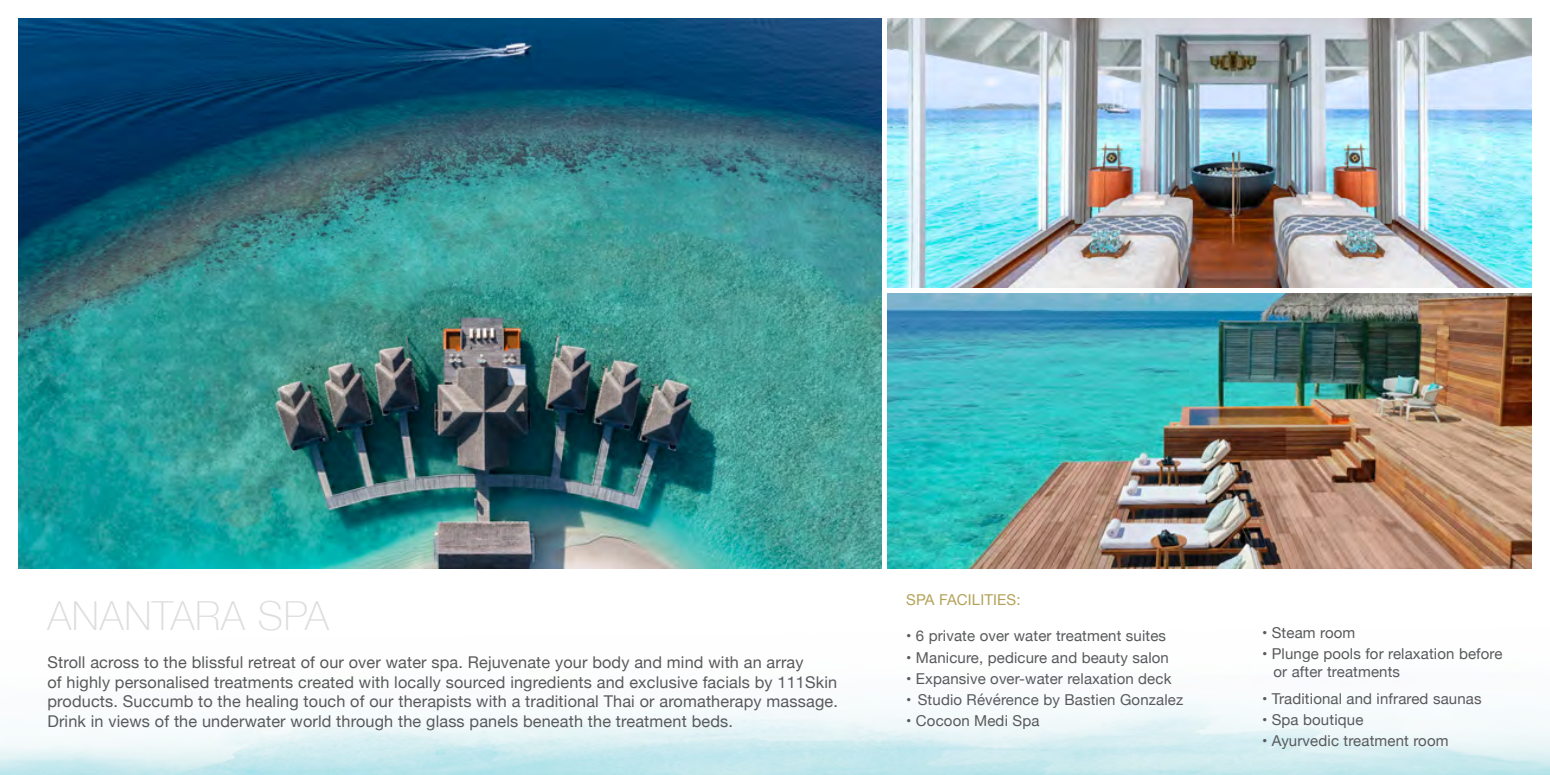
<style>
.page{position:relative;width:1550px;height:775px;background:#fff}
.page>*{position:absolute;margin:0;border:0;box-sizing:border-box;transform-origin:0 0}
.t1{font:100 40px "Helvetica Neue";letter-spacing:.02em;color:#dcddde}
.t2{font:16.25px/19.5px "Helvetica Neue";letter-spacing:.01em;color:#58595b}
.t3{font:15px/18px "Helvetica Neue";letter-spacing:.01em;color:#58595b}
.t4{font:15px "Helvetica Neue";letter-spacing:.01em;color:#b4a258}
</style>
<div class="page">
<img style="left:19px;top:19px;width:862px;height:550px">
<img style="left:887px;top:294px;width:644px;height:275px">
<img style="left:887px;top:19px;width:644px;height:269px">
<h1 class="t1" style="left:47px;top:585px;width:283px">ANANTARA SPA</h1>
<p class="t2" style="left:47px;top:653px;width:792px">Stroll across to the blissful retreat of our over water spa. Rejuvenate your body and mind with an array<br>of highly personalised treatments created with locally sourced ingredients and exclusive facials by 111Skin products. Succumb to the healing touch of our therapists with a traditional Thai or aromatherapy massage.<br>Drink in views of the underwater world through the glass panels beneath the treatment beds.</p>
<p class="t4" style="left:906px;top:589px;width:116px">SPA FACILITIES:</p>
<p class="t3" style="left:906px;top:628px;width:261px">• 6 private over water treatment suites</p>
<p class="t3" style="left:906px;top:649px;width:264px">• Manicure, pedicure and beauty salon</p>
<p class="t3" style="left:906px;top:670px;width:267px">• Expansive over-water relaxation deck</p>
<p class="t3" style="left:906px;top:691px;width:279px">• Studio Révérence by Bastien Gonzalez</p>
<p class="t3" style="left:906px;top:712px;width:135px">• Cocoon Medi Spa</p>
<p class="t3" style="left:1262px;top:624px;width:95px">• Steam room</p>
<p class="t3" style="left:1274px;top:646px;width:230px;text-indent:-12px">• Plunge pools for relaxation before or after treatments</p>
<p class="t3" style="left:1262px;top:690px;width:221px">• Traditional and infrared saunas</p>
<p class="t3" style="left:1262px;top:711px;width:103px">• Spa boutique</p>
<p class="t3" style="left:1262px;top:733px;width:188px">• Ayurvedic treatment room</p>
</div>
